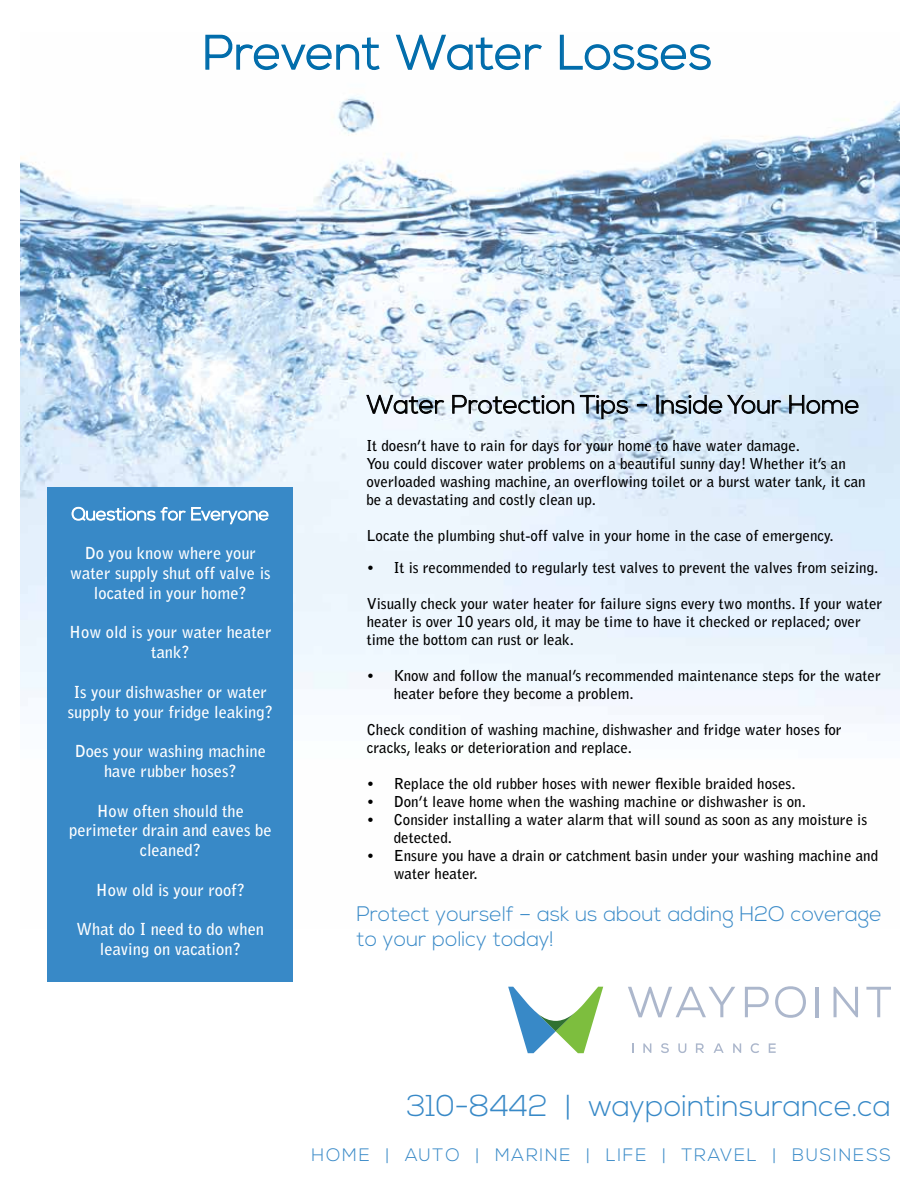
<style>
.page{position:relative;width:918px;height:1188px;background:#fff}
.page>*{position:absolute;margin:0;border:0;box-sizing:border-box;transform-origin:0 0}
.t1{font:300 48px "Nexa";color:#006cab}
.t2{font:300 30.15px "Nexa";color:#3889c7}
.t3{font:300 25.5px "Nexa";color:#000}
.t4{font:300 21px/25.2px "Nexa";color:#3889c7}
.t5{font:300 18px "Nexa";letter-spacing:.1em;color:#3889c7}
.t6{font:700 16.5px/19.8px "Bell Gothic Std";color:#fff;text-align:center}
.t7{font:700 15px/18px "Bell Gothic Std";color:#000}
</style>
<div class="page">
<img style="left:20px;top:96px;width:880px;height:833px">
<div style="left:48px;top:487px;width:245px;height:495px;background:#3889c7"></div>
<svg style="left:366px;top:395px;width:79px;height:19px"></svg>
<svg style="left:452px;top:395px;width:122px;height:19px;background:#a7aeb4"></svg>
<svg style="left:580px;top:395px;width:48px;height:24px"></svg>
<svg style="left:637px;top:404px;width:10px;height:2px"></svg>
<svg style="left:657px;top:395px;width:125px;height:19px;background:#9ca8b2"></svg>
<svg style="left:789px;top:395px;width:70px;height:19px"></svg>
<svg style="left:72px;top:507px;width:83px;height:14px"></svg>
<svg style="left:161px;top:507px;width:108px;height:17px"></svg>
<svg style="left:205px;top:34px;width:175px;height:36px"></svg>
<svg style="left:395px;top:34px;width:147px;height:37px"></svg>
<svg style="left:559px;top:34px;width:152px;height:37px"></svg>
<svg style="left:508px;top:987px;width:95px;height:66px"></svg>
<svg style="left:628px;top:987px;width:107px;height:30px"></svg>
<svg style="left:745px;top:987px;width:24px;height:30px"></svg>
<svg style="left:775px;top:986px;width:31px;height:32px"></svg>
<hr style="left:816px;top:987px;width:3px;height:30px;background:#acb7cc">
<svg style="left:834px;top:987px;width:24px;height:30px"></svg>
<svg style="left:866px;top:987px;width:25px;height:30px"></svg>
<svg style="left:632px;top:1043px;width:2px;height:10px"></svg>
<svg style="left:643px;top:1043px;width:8px;height:10px"></svg>
<svg style="left:661px;top:1043px;width:8px;height:10px"></svg>
<svg style="left:678px;top:1043px;width:8px;height:10px"></svg>
<svg style="left:696px;top:1043px;width:8px;height:10px"></svg>
<svg style="left:714px;top:1043px;width:10px;height:10px"></svg>
<svg style="left:733px;top:1043px;width:8px;height:10px"></svg>
<svg style="left:751px;top:1043px;width:8px;height:10px"></svg>
<svg style="left:769px;top:1043px;width:7px;height:10px"></svg>
<h1 class="t1" style="left:203px;top:25px;width:511px">Prevent Water Losses</h1>
<p class="t6" style="left:70px;top:543px;width:202px">Do you know where your water supply shut off valve is located in your home?</p>
<p class="t6" style="left:69px;top:623px;width:204px">How old is your water heater tank?</p>
<p class="t6" style="left:68px;top:682px;width:207px">Is your dishwasher or water supply to your fridge leaking?</p>
<p class="t6" style="left:75px;top:741px;width:193px">Does your washing machine have rubber hoses?</p>
<p class="t6" style="left:69px;top:801px;width:204px">How often should the perimeter drain and eaves be cleaned?</p>
<p class="t6" style="left:96px;top:880px;width:151px">How old is your roof?</p>
<p class="t6" style="left:77px;top:920px;width:189px">What do I need to do when leaving on vacation?</p>
<h3 class="t3" style="left:367px;top:390px;width:495px">Water Protection Tips - Inside Your Home</h3>
<p class="t7" style="left:366px;top:436px;width:501px">It doesn’t have to rain for days for your home to have water damage.<br>You could discover water problems on a beautiful sunny day! Whether it’s an overloaded washing machine, an overflowing toilet or a burst water tank, it can be a devastating and costly clean up.</p>
<p class="t7" style="left:366px;top:526px;width:469px">Locate the plumbing shut-off valve in your home in the case of emergency.</p>
<p class="t7" style="left:367px;top:559px;width:513px">• It is recommended to regularly test valves to prevent the valves from seizing.</p>
<p class="t7" style="left:367px;top:595px;width:517px">Visually check your water heater for failure signs every two months. If your water heater is over 10 years old, it may be time to have it checked or replaced; over time the bottom can rust or leak.</p>
<p class="t7" style="left:394px;top:667px;width:489px;text-indent:-27px">• Know and follow the manual’s recommended maintenance steps for the water heater before they become a problem.</p>
<p class="t7" style="left:367px;top:721px;width:477px">Check condition of washing machine, dishwasher and fridge water hoses for cracks, leaks or deterioration and replace.</p>
<p class="t7" style="left:367px;top:775px;width:430px">• Replace the old rubber hoses with newer flexible braided hoses.</p>
<p class="t7" style="left:367px;top:793px;width:441px">• Don’t leave home when the washing machine or dishwasher is on.</p>
<p class="t7" style="left:394px;top:811px;width:475px;text-indent:-27px">• Consider installing a water alarm that will sound as soon as any moisture is detected.</p>
<p class="t7" style="left:394px;top:847px;width:486px;text-indent:-27px">• Ensure you have a drain or catchment basin under your washing machine and water heater.</p>
<h3 class="t4" style="left:356px;top:902px;width:527px">Protect yourself – ask us about adding H2O coverage to your policy today!</h3>
<h2 class="t2" style="left:407px;top:1088px;width:486px">310-8442 | waypointinsurance.ca</h2>
<p class="t5" style="left:311px;top:1144px;width:581px">HOME | AUTO | MARINE | LIFE | TRAVEL | BUSINESS</p>
</div>
